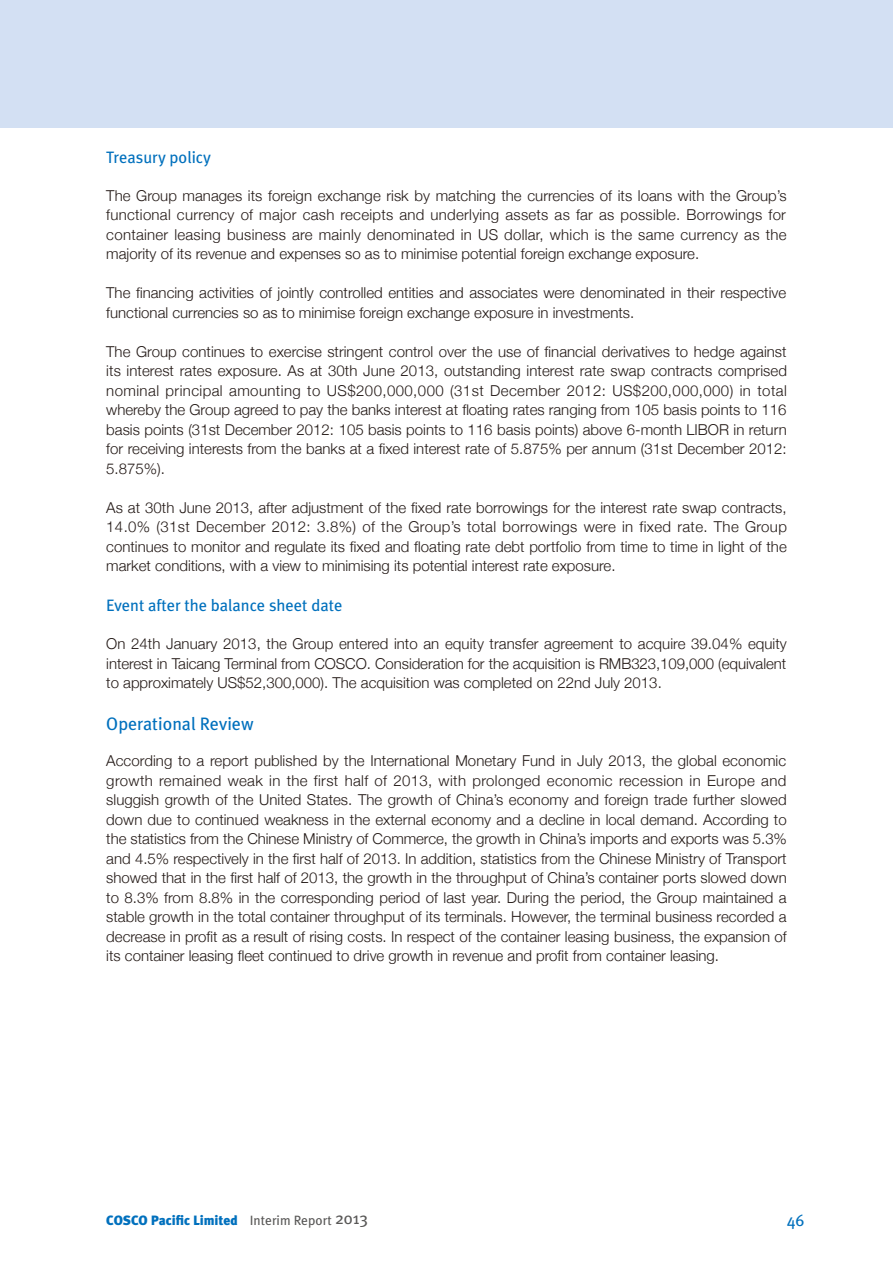
<style>
.page{position:relative;width:893px;height:1263px;background:#fff}
.page>*{position:absolute;margin:0;border:0;box-sizing:border-box;transform-origin:0 0}
.t1{font:18px "Meta Plus";color:#0070bd}
.t2{font:16.5px "Meta Plus";color:#0070bd}
.t3{font:300 15px/19.5px "Helvetica Neue";color:#231916;text-align:justify}
.t4{font:900 13.5px "Meta Plus";color:#0070bd}
.s1{font-weight:400;color:#595857}
.s2{font-weight:400;font-size:16.5px;color:#595857}
</style>
<div class="page">
<div style="left:0;top:0;width:893px;height:128px;background:#d3e0f3"></div>
<p class="t2" style="left:106px;top:147px;width:106px">Treasury policy</p>
<p class="t3" style="left:106px;top:185px;width:682px">The Group manages its foreign exchange risk by matching the currencies of its loans with the Group’s functional currency of major cash receipts and underlying assets as far as possible. Borrowings for container leasing business are mainly denominated in US dollar, which is the same currency as the majority of its revenue and expenses so as to minimise potential foreign exchange exposure.</p>
<p class="t3" style="left:106px;top:282px;width:681px">The financing activities of jointly controlled entities and associates were denominated in their respective functional currencies so as to minimise foreign exchange exposure in investments.</p>
<p class="t3" style="left:106px;top:341px;width:682px">The Group continues to exercise stringent control over the use of financial derivatives to hedge against its interest rates exposure. As at 30th June 2013, outstanding interest rate swap contracts comprised nominal principal amounting to US$200,000,000 (31st December 2012: US$200,000,000) in total whereby the Group agreed to pay the banks interest at floating rates ranging from 105 basis points to 116 basis points (31st December 2012: 105 basis points to 116 basis points) above 6-month LIBOR in return for receiving interests from the banks at a fixed interest rate of 5.875% per annum (31st December 2012:<br>5.875%).</p>
<p class="t3" style="left:106px;top:497px;width:682px">As at 30th June 2013, after adjustment of the fixed rate borrowings for the interest rate swap contracts, 14.0% (31st December 2012: 3.8%) of the Group’s total borrowings were in fixed rate. The Group continues to monitor and regulate its fixed and floating rate debt portfolio from time to time in light of the market conditions, with a view to minimising its potential interest rate exposure.</p>
<p class="t2" style="left:106px;top:596px;width:238px">Event after the balance sheet date</p>
<p class="t3" style="left:106px;top:633px;width:682px">On 24th January 2013, the Group entered into an equity transfer agreement to acquire 39.04% equity interest in Taicang Terminal from COSCO. Consideration for the acquisition is RMB323,109,000 (equivalent to approximately US$52,300,000). The acquisition was completed on 22nd July 2013.</p>
<p class="t1" style="left:106px;top:713px;width:149px">Operational Review</p>
<p class="t3" style="left:106px;top:750px;width:682px">According to a report published by the International Monetary Fund in July 2013, the global economic growth remained weak in the first half of 2013, with prolonged economic recession in Europe and sluggish growth of the United States. The growth of China’s economy and foreign trade further slowed down due to continued weakness in the external economy and a decline in local demand. According to the statistics from the Chinese Ministry of Commerce, the growth in China’s imports and exports was 5.3% and 4.5% respectively in the first half of 2013. In addition, statistics from the Chinese Ministry of Transport showed that in the first half of 2013, the growth in the throughput of China’s container ports slowed down to 8.3% from 8.8% in the corresponding period of last year. During the period, the Group maintained a stable growth in the total container throughput of its terminals. However, the terminal business recorded a decrease in profit as a result of rising costs. In respect of the container leasing business, the expansion of its container leasing fleet continued to drive growth in revenue and profit from container leasing.</p>
<p class="t4" style="left:106px;top:1212px;width:263px">COSCO Pacific Limited <span class="s1">Interim Report</span> <span class="s2">2013</span></p>
<p class="t2" style="left:787px;top:1210px;width:19px">46</p>
</div>
